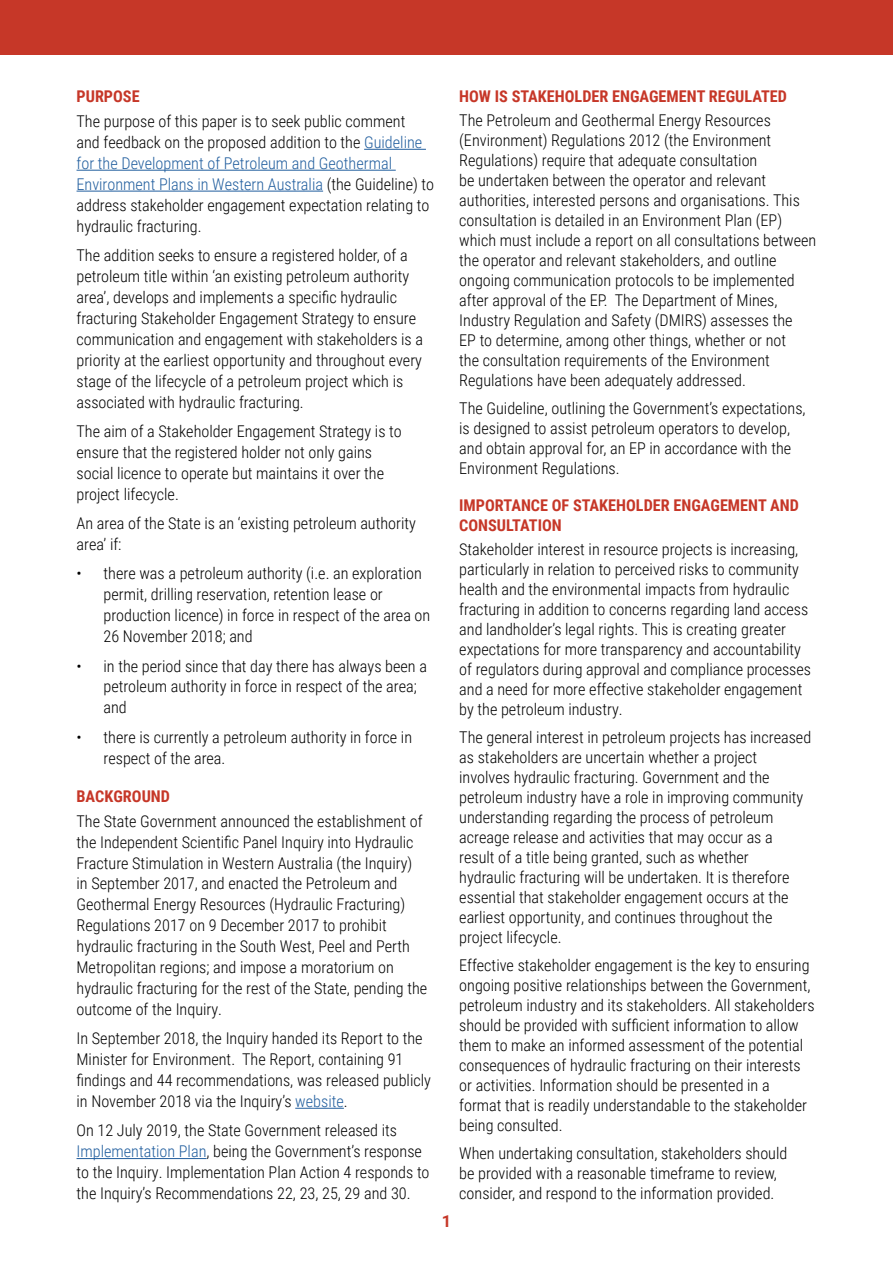
<style>
.page{position:relative;width:893px;height:1263px;background:#fff}
.page>*{position:absolute;margin:0;border:0;box-sizing:border-box;transform-origin:0 0}
.t1{font:700 16.5px "Roboto";color:#c63728}
.Main_Copy{font:300 16.2px/20px "Roboto Condensed";color:#000}
.Heading1{font:700 16.2px/20px "Roboto Condensed";color:#c63728}
.s1{color:#215e9e}
</style>
<div class="page">
<div style="left:0;top:0;width:893px;height:54px;background:#c63728"></div>
<hr style="left:364px;top:149px;width:62px;height:1px;background:#215e9e">
<hr style="left:77px;top:170px;width:319px;height:1px;background:#215e9e">
<hr style="left:77px;top:191px;width:246px;height:1px;background:#215e9e">
<hr style="left:295px;top:1108px;width:49px;height:1px;background:#215e9e">
<hr style="left:77px;top:1158px;width:129px;height:1px;background:#215e9e">
<p class="Heading1" style="left:77px;top:86px;width:65px">PURPOSE</p>
<p class="Main_Copy" style="left:77px;top:110px;width:359px;line-height:20.9px">The purpose of this paper is to seek public comment<br>and feedback on the proposed addition to the <span class="s1">Guideline for the Development of Petroleum and Geothermal Environment Plans in Western Australia</span> (the Guideline) to address stakeholder engagement expectation relating to hydraulic fracturing.</p>
<p class="Main_Copy" style="left:77px;top:244px;width:348px;line-height:20.9px">The addition seeks to ensure a registered holder, of a petroleum title within ‘an existing petroleum authority area’, develops and implements a specific hydraulic fracturing Stakeholder Engagement Strategy to ensure communication and engagement with stakeholders is a priority at the earliest opportunity and throughout every stage of the lifecycle of a petroleum project which is associated with hydraulic fracturing.</p>
<p class="Main_Copy" style="left:77px;top:420px;width:327px;line-height:20.9px">The aim of a Stakeholder Engagement Strategy is to ensure that the registered holder not only gains social licence to operate but maintains it over the project lifecycle.</p>
<p class="Main_Copy" style="left:77px;top:512px;width:341px;line-height:20.9px">An area of the State is an ‘existing petroleum authority area’ if:</p>
<p class="Main_Copy" style="left:104px;top:563px;width:328px;line-height:20.9px;text-indent:-27px">• there was a petroleum authority (i.e. an exploration permit, drilling reservation, retention lease or production licence) in force in respect of the area on 26 November 2018; and</p>
<p class="Main_Copy" style="left:104px;top:655px;width:325px;line-height:20.9px;text-indent:-27px">• in the period since that day there has always been a petroleum authority in force in respect of the area; and</p>
<p class="Main_Copy" style="left:104px;top:726px;width:310px;line-height:20.9px;text-indent:-27px">• there is currently a petroleum authority in force in respect of the area.</p>
<p class="Heading1" style="left:77px;top:785px;width:95px">BACKGROUND</p>
<p class="Main_Copy" style="left:77px;top:810px;width:352px;line-height:20.9px">The State Government announced the establishment of the Independent Scientific Panel Inquiry into Hydraulic Fracture Stimulation in Western Australia (the Inquiry) in September 2017, and enacted the Petroleum and Geothermal Energy Resources (Hydraulic Fracturing)<br>Regulations 2017 on 9 December 2017 to prohibit hydraulic fracturing in the South West, Peel and Perth Metropolitan regions; and impose a moratorium on hydraulic fracturing for the rest of the State, pending the outcome of the Inquiry.</p>
<p class="Main_Copy" style="left:77px;top:1027px;width:356px;line-height:20.9px">In September 2018, the Inquiry handed its Report to the Minister for Environment. The Report, containing 91 findings and 44 recommendations, was released publicly in November 2018 via the Inquiry’s <span class="s1">website</span>.</p>
<p class="Main_Copy" style="left:77px;top:1120px;width:354px;line-height:20.9px">On 12 July 2019, the State Government released its <span class="s1">Implementation Plan</span>, being the Government’s response to the Inquiry. Implementation Plan Action 4 responds to the Inquiry’s Recommendations 22, 23, 25, 29 and 30.</p>
<p class="t1" style="left:442px;top:1210px;width:11px">1</p>
<p class="Heading1" style="left:459px;top:86px;width:329px">HOW IS STAKEHOLDER ENGAGEMENT REGULATED</p>
<p class="Main_Copy" style="left:459px;top:110px;width:359px">The Petroleum and Geothermal Energy Resources (Environment) Regulations 2012 (the Environment Regulations) require that adequate consultation<br>be undertaken between the operator and relevant authorities, interested persons and organisations. This consultation is detailed in an Environment Plan (EP) which must include a report on all consultations between the operator and relevant stakeholders, and outline ongoing communication protocols to be implemented after approval of the EP. The Department of Mines, Industry Regulation and Safety (DMIRS) assesses the<br>EP to determine, among other things, whether or not<br>the consultation requirements of the Environment Regulations have been adequately addressed.</p>
<p class="Main_Copy" style="left:459px;top:398px;width:348px">The Guideline, outlining the Government’s expectations, is designed to assist petroleum operators to develop, and obtain approval for, an EP in accordance with the Environment Regulations.</p>
<p class="Heading1" style="left:459px;top:495px;width:341px">IMPORTANCE OF STAKEHOLDER ENGAGEMENT AND<br>CONSULTATION</p>
<p class="Main_Copy" style="left:459px;top:539px;width:353px">Stakeholder interest in resource projects is increasing, particularly in relation to perceived risks to community health and the environmental impacts from hydraulic fracturing in addition to concerns regarding land access and landholder’s legal rights. This is creating greater expectations for more transparency and accountability of regulators during approval and compliance processes and a need for more effective stakeholder engagement by the petroleum industry.</p>
<p class="Main_Copy" style="left:459px;top:727px;width:353px">The general interest in petroleum projects has increased as stakeholders are uncertain whether a project involves hydraulic fracturing. Government and the petroleum industry have a role in improving community understanding regarding the process of petroleum acreage release and activities that may occur as a result of a title being granted, such as whether<br>hydraulic fracturing will be undertaken. It is therefore essential that stakeholder engagement occurs at the earliest opportunity, and continues throughout the project lifecycle.</p>
<p class="Main_Copy" style="left:459px;top:955px;width:357px">Effective stakeholder engagement is the key to ensuring ongoing positive relationships between the Government, petroleum industry and its stakeholders. All stakeholders should be provided with sufficient information to allow them to make an informed assessment of the potential consequences of hydraulic fracturing on their interests or activities. Information should be presented in a format that is readily understandable to the stakeholder being consulted.</p>
<p class="Main_Copy" style="left:459px;top:1143px;width:330px">When undertaking consultation, stakeholders should be provided with a reasonable timeframe to review, consider, and respond to the information provided.</p>
</div>
